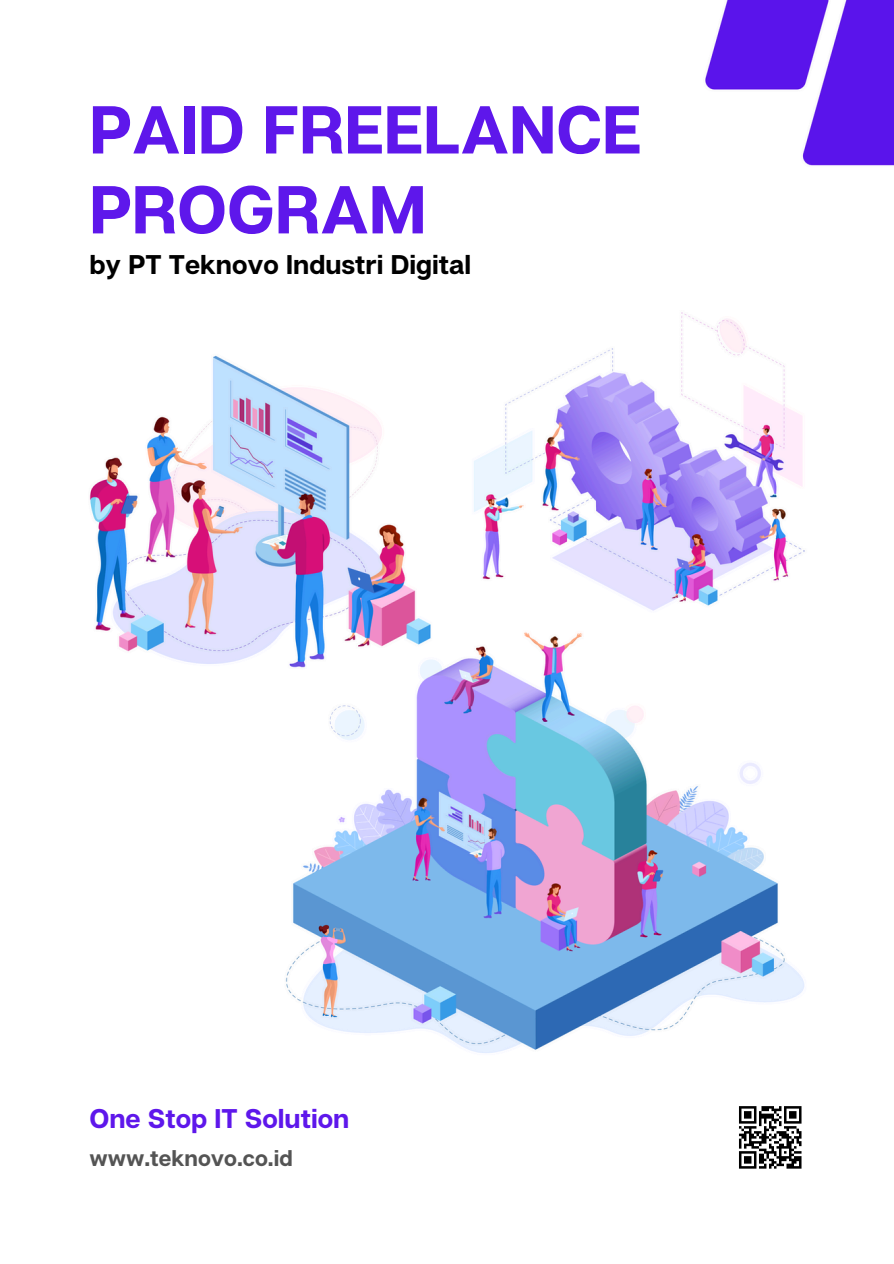
<style>
.page{position:relative;width:894px;height:1264px;background:#fff}
.page>*{position:absolute;margin:0;border:0;box-sizing:border-box;transform-origin:0 0}
.t1{font:700 67.5px/79.8px "Articulat CF";color:#5e17eb}
.t2{font:700 27px "Articulat CF";color:#000}
.t3{font:700 27px "Articulat CF";color:#5e17eb}
.t4{font:700 22.5px "Articulat CF";color:#545454}
</style>
<div class="page">
<img style="left:89px;top:0;width:804px;height:1053px">
<div style="left:736px;top:1103px;width:67px;height:68px;background:linear-gradient(to right,#fff,#fff)"></div>
<svg style="left:738px;top:1106px;width:63px;height:62px"></svg>
<h1 class="t1" style="left:89px;top:88px;width:553px">PAID FREELANCE<br>PROGRAM</h1>
<h2 class="t2" style="left:89px;top:247px;width:383px">by PT Teknovo Industri Digital</h2>
<h2 class="t3" style="left:89px;top:1101px;width:261px">One Stop IT Solution</h2>
<p class="t4" style="left:89px;top:1143px;width:205px">www.teknovo.co.id</p>
</div>
